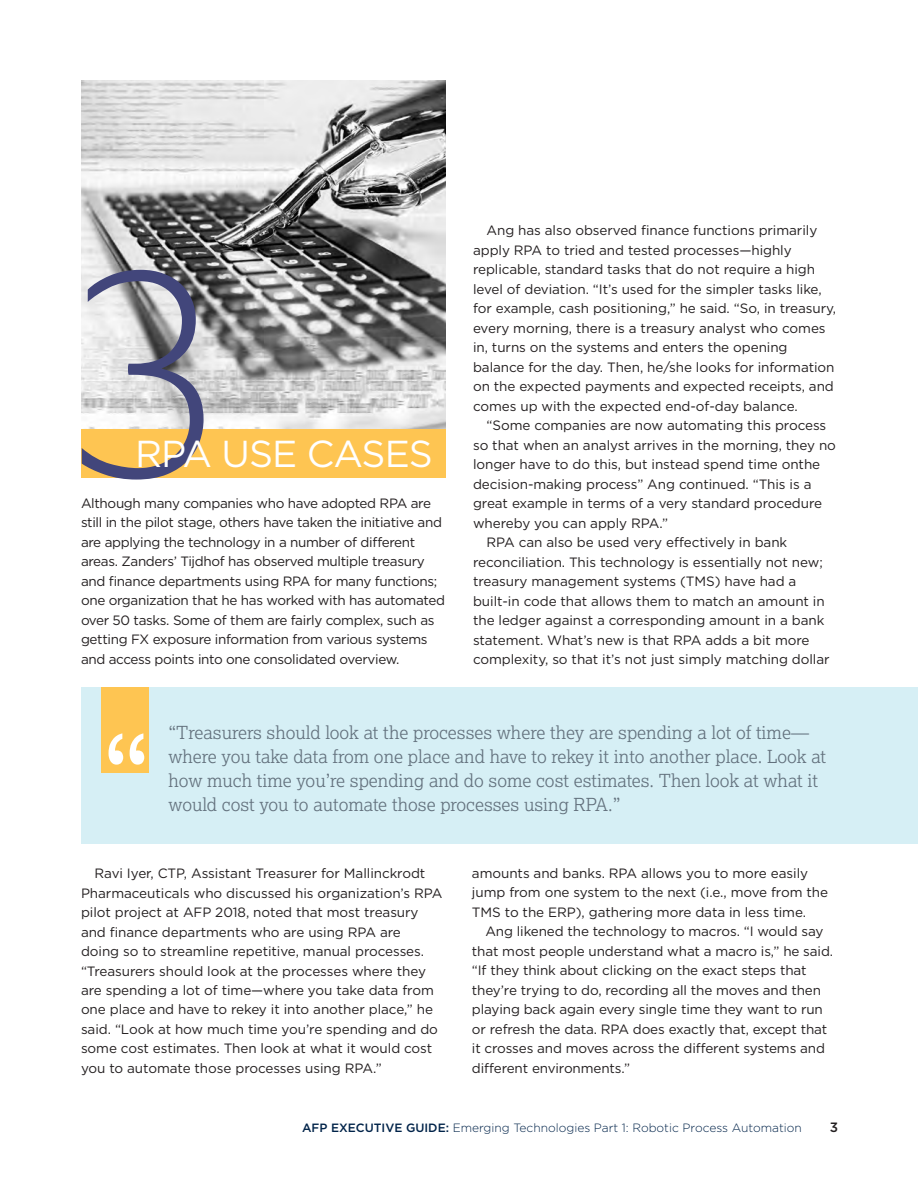
<style>
.page{position:relative;width:918px;height:1188px;background:#fff}
.page>*{position:absolute;margin:0;border:0;box-sizing:border-box;transform-origin:0 0}
.t1{font:100 300px "Lexia";color:#42467b}
.t2{font:108px "Lexia";color:#fff}
.t3{font:37.5px "Gotham";letter-spacing:-.025em;color:#fff}
.Pull_Quote{font:300 18px/24px "Lexia";color:#63717d}
.BodyText{font:13.5px/19.5px "Gotham";letter-spacing:-.005em;color:#231f20}
.BodyText-2{font:13.5px/19.5px "Gotham";letter-spacing:-.025em;color:#231f20}
.t4{font:500 13.5px "Gotham";color:#231f20}
.t5{font:300 12px "Gotham";color:#002349}
.s1{font-weight:500}
</style>
<div class="page">
<img style="left:81px;top:81px;width:365px;height:348px">
<div style="left:81px;top:429px;width:365px;height:49px;background:#fec552"></div>
<div style="left:81px;top:687px;width:837px;height:156px;background:#d6eff5"></div>
<div style="left:102px;top:687px;width:47px;height:86px;background:#fec552"></div>
<p class="t1" style="left:71px;top:177px;width:158px">3</p>
<p class="t3" style="left:135px;top:430px;width:299px">RPA USE CASES</p>
<p class="BodyText-2" style="left:81px;top:493px;width:365px">Although many companies who have adopted RPA are still in the pilot stage, others have taken the initiative and are applying the technology in a number of different areas. Zanders’ Tijdhof has observed multiple treasury and finance departments using RPA for many functions; one organization that he has worked with has automated over 50 tasks. Some of them are fairly complex, such as getting FX exposure information from various systems and access points into one consolidated overview.</p>
<p class="BodyText" style="left:473px;top:221px;width:365px;text-indent:14px">Ang has also observed finance functions primarily apply RPA to tried and tested processes—highly replicable, standard tasks that do not require a high level of deviation. “It’s used for the simpler tasks like, for example, cash positioning,” he said. “So, in treasury, every morning, there is a treasury analyst who comes in, turns on the systems and enters the opening balance for the day. Then, he/she looks for information on the expected payments and expected receipts, and comes up with the expected end-of-day balance.</p>
<p class="BodyText" style="left:473px;top:416px;width:364px;text-indent:14px">“Some companies are now automating this process so that when an analyst arrives in the morning, they no longer have to do this, but instead spend time onthe decision-making process” Ang continued. “This is a great example in terms of a very standard procedure whereby you can apply RPA.”</p>
<p class="BodyText" style="left:473px;top:532px;width:358px;text-indent:14px">RPA can also be used very effectively in bank reconciliation. This technology is essentially not new; treasury management systems (TMS) have had a built-in code that allows them to match an amount in the ledger against a corresponding amount in a bank statement. What’s new is that RPA adds a bit more complexity, so that it’s not just simply matching dollar</p>
<p class="t2" style="left:102px;top:707px;width:52px">“</p>
<p class="Pull_Quote" style="left:168px;top:720px;width:659px">“Treasurers should look at the processes where they are spending a lot of time— where you take data from one place and have to rekey it into another place. Look at how much time you’re spending and do some cost estimates. Then look at what it</p>
<p class="Pull_Quote" style="left:168px;top:792px;width:454px">would cost you to automate those processes using RPA.”</p>
<p class="BodyText" style="left:81px;top:863px;width:363px;text-indent:14px">Ravi Iyer, CTP, Assistant Treasurer for Mallinckrodt Pharmaceuticals who discussed his organization’s RPA pilot project at AFP 2018, noted that most treasury and finance departments who are using RPA are doing so to streamline repetitive, manual processes. “Treasurers should look at the processes where they are spending a lot of time—where you take data from one place and have to rekey it into another place,” he said. “Look at how much time you’re spending and do some cost estimates. Then look at what it would cost you to automate those processes using RPA.”</p>
<p class="BodyText" style="left:472px;top:863px;width:358px">amounts and banks. RPA allows you to more easily jump from one system to the next (i.e., move from the<br>TMS to the ERP), gathering more data in less time.</p>
<p class="BodyText" style="left:472px;top:922px;width:363px;text-indent:14px">Ang likened the technology to macros. “I would say that most people understand what a macro is,” he said. “If they think about clicking on the exact steps that they’re trying to do, recording all the moves and then playing back again every single time they want to run or refresh the data. RPA does exactly that, except that it crosses and moves across the different systems and different environments.”</p>
<p class="t5" style="left:302px;top:1120px;width:501px"><span class="s1">AFP EXECUTIVE GUIDE:</span> Emerging Technologies Part 1: Robotic Process Automation</p>
<p class="t4" style="left:830px;top:1118px;width:10px">3</p>
</div>
